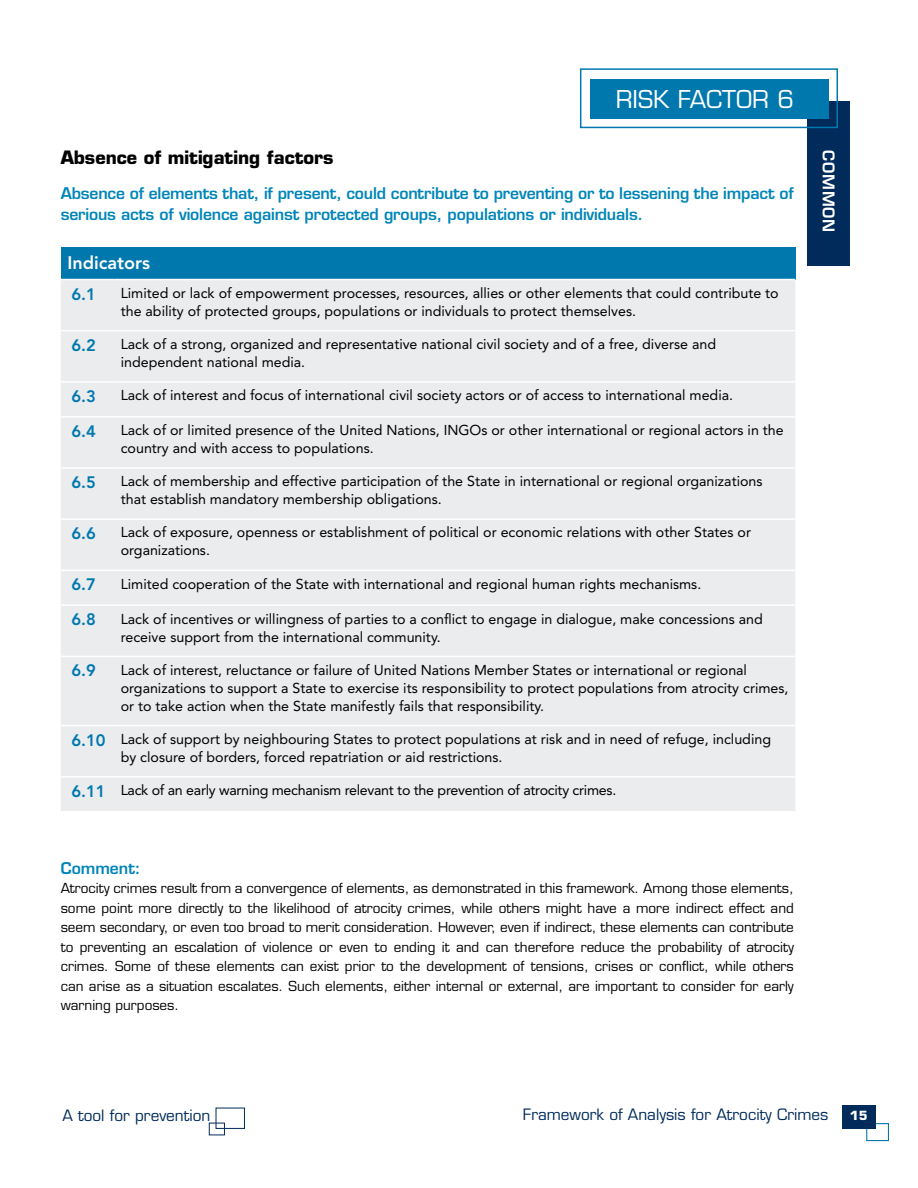
<style>
.page{position:relative;width:918px;height:1188px;background:#fff}
.page>*{position:absolute;margin:0;border:0;box-sizing:border-box;transform-origin:0 0}
.t1{font:24px "Eurostile LT Std";color:#fff}
.t2{font:700 18px "Eurostile LT Std";color:#000}
.t3{font:800 18px "Avenir LT Std";color:#fff}
.t4{font:800 16.5px "Avenir LT Std";color:#0078ae}
.t5{font:600 15.75px/21px "Eurostile LT Std";letter-spacing:-.01em;color:#0085b8}
.t6{font:600 15.75px "Eurostile LT Std";letter-spacing:.05em;color:#fff}
.t7{font:15.3px "Eurostile LT Std";color:#002b5a}
.t8{font:14.25px/18px "Avenir LT Std";color:#000}
.t9{font:14.25px "Avenir LT Std";letter-spacing:-.02em;color:#000}
.t10{font:13.5px/19.5px "Eurostile LT Std";color:#000;text-align:justify}
.t11{font:700 12.3px "Eurostile LT Std";color:#fff}
.s1{font-weight:800;font-size:16.5px;color:#0078ae}
</style>
<div class="page">
<div style="left:808px;top:102px;width:42px;height:164px;background:#002b5a"></div>
<div style="left:590px;top:79px;width:239px;height:39px;background:#0078ae"></div>
<div style="left:580px;top:68px;width:258px;height:60px;border:2px solid #0078ae"></div>
<div style="left:216px;top:1108px;width:29px;height:21px;border:1px solid #002b5a"></div>
<div style="left:209px;top:1123px;width:16px;height:12px;border:1px solid #002b5a"></div>
<div style="left:866px;top:1123px;width:23px;height:18px;border:1px solid #0078ae"></div>
<div style="left:842px;top:1105px;width:34px;height:24px;background:#002b5a"></div>
<div style="left:61px;top:247px;width:734px;height:33px;background:#0078ae"></div>
<div style="left:61px;top:280px;width:734px;height:531px;background:#eaecee"></div>
<hr style="left:61px;top:279px;width:54px;height:1px;background:#fff">
<hr style="left:115px;top:279px;width:680px;height:1px;background:#fff">
<hr style="left:61px;top:330px;width:54px;height:1px;background:#fff">
<hr style="left:115px;top:330px;width:680px;height:1px;background:#fff">
<hr style="left:61px;top:381px;width:54px;height:2px;background:#fff">
<hr style="left:115px;top:381px;width:680px;height:2px;background:#fff">
<hr style="left:61px;top:416px;width:54px;height:2px;background:#fff">
<hr style="left:115px;top:416px;width:680px;height:2px;background:#fff">
<hr style="left:61px;top:467px;width:54px;height:2px;background:#fff">
<hr style="left:115px;top:467px;width:680px;height:2px;background:#fff">
<hr style="left:61px;top:518px;width:54px;height:2px;background:#fff">
<hr style="left:115px;top:518px;width:680px;height:2px;background:#fff">
<hr style="left:61px;top:570px;width:54px;height:1px;background:#fff">
<hr style="left:115px;top:570px;width:680px;height:1px;background:#fff">
<hr style="left:61px;top:604px;width:54px;height:2px;background:#fff">
<hr style="left:115px;top:604px;width:680px;height:2px;background:#fff">
<hr style="left:61px;top:656px;width:54px;height:1px;background:#fff">
<hr style="left:115px;top:656px;width:680px;height:1px;background:#fff">
<hr style="left:61px;top:725px;width:54px;height:1px;background:#fff">
<hr style="left:115px;top:725px;width:680px;height:1px;background:#fff">
<hr style="left:61px;top:776px;width:54px;height:2px;background:#fff">
<hr style="left:115px;top:776px;width:680px;height:2px;background:#fff">
<h1 class="t1" style="left:616px;top:85px;width:180px">RISK FACTOR 6</h1>
<p class="t2" style="left:61px;top:147px;width:274px">Absence of mitigating factors</p>
<p class="t5" style="left:61px;top:182px;width:735px">Absence of elements that, if present, could contribute to preventing or to lessening the impact of serious acts of violence against protected groups, populations or individuals.</p>
<p class="t3" style="left:68px;top:252px;width:84px">Indicators</p>
<p class="t4" style="left:72px;top:284px;width:26px">6.1</p>
<p class="t8" style="left:121px;top:284px;width:660px">Limited or lack of empowerment processes, resources, allies or other elements that could contribute to the ability of protected groups, populations or individuals to protect themselves.</p>
<p class="t4" style="left:72px;top:335px;width:26px">6.2</p>
<p class="t8" style="left:121px;top:335px;width:597px">Lack of a strong, organized and representative national civil society and of a free, diverse and independent national media.</p>
<p class="t4" style="left:72px;top:386px;width:26px">6.3</p>
<p class="t8" style="left:121px;top:386px;width:614px">Lack of interest and focus of international civil society actors or of access to international media.</p>
<p class="t4" style="left:72px;top:421px;width:26px">6.4</p>
<p class="t8" style="left:121px;top:421px;width:665px">Lack of or limited presence of the United Nations, INGOs or other international or regional actors in the country and with access to populations.</p>
<p class="t4" style="left:72px;top:473px;width:26px">6.5</p>
<p class="t8" style="left:121px;top:472px;width:643px">Lack of membership and effective participation of the State in international or regional organizations that establish mandatory membership obligations.</p>
<p class="t4" style="left:72px;top:524px;width:26px">6.6</p>
<p class="t8" style="left:121px;top:524px;width:632px">Lack of exposure, openness or establishment of political or economic relations with other States or organizations.</p>
<p class="t4" style="left:72px;top:575px;width:26px">6.7</p>
<p class="t8" style="left:121px;top:575px;width:582px">Limited cooperation of the State with international and regional human rights mechanisms.</p>
<p class="t4" style="left:72px;top:610px;width:26px">6.8</p>
<p class="t8" style="left:121px;top:610px;width:644px">Lack of incentives or willingness of parties to a conflict to engage in dialogue, make concessions and receive support from the international community.</p>
<p class="t4" style="left:72px;top:661px;width:26px">6.9</p>
<p class="t8" style="left:121px;top:661px;width:669px">Lack of interest, reluctance or failure of United Nations Member States or international or regional organizations to support a State to exercise its responsibility to protect populations from atrocity crimes, or to take action when the State manifestly fails that responsibility.</p>
<p class="t8" style="left:121px;top:730px;width:652px;text-indent:-49px"><span class="s1">6.10</span> Lack of support by neighbouring States to protect populations at risk and in need of refuge, including by closure of borders, forced repatriation or aid restrictions.</p>
<p class="t9" style="left:72px;top:782px;width:546px"><span class="s1">6.11</span> Lack of an early warning mechanism relevant to the prevention of atrocity crimes.</p>
<p class="t5" style="left:61px;top:858px;width:81px">Comment:</p>
<p class="t10" style="left:61px;top:879px;width:735px">Atrocity crimes result from a convergence of elements, as demonstrated in this framework. Among those elements, some point more directly to the likelihood of atrocity crimes, while others might have a more indirect effect and seem secondary, or even too broad to merit consideration. However, even if indirect, these elements can contribute to preventing an escalation of violence or even to ending it and can therefore reduce the probability of atrocity crimes. Some of these elements can exist prior to the development of tensions, crises or conflict, while others can arise as a situation escalates. Such elements, either internal or external, are important to consider for early warning purposes.</p>
<p class="t6" style="left:838px;top:150px;width:84px;rotate:90deg">COMMON</p>
<p class="t7" style="left:62px;top:1106px;width:149px">A tool for prevention</p>
<p class="t7" style="left:523px;top:1106px;width:307px">Framework of Analysis for Atrocity Crimes</p>
<p class="t11" style="left:850px;top:1108px;width:19px">15</p>
</div>
